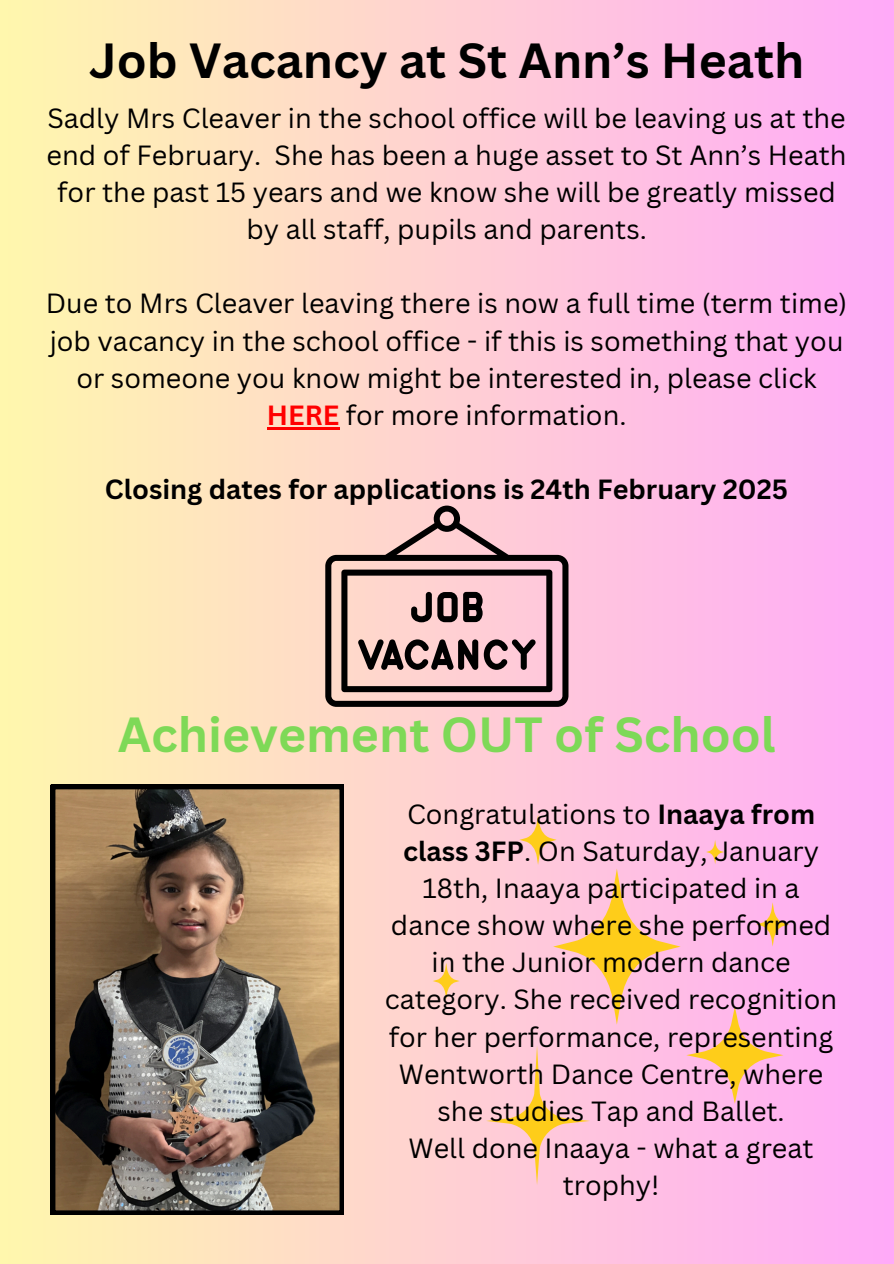
<style>
.page{position:relative;width:894px;height:1264px;background:#fff}
.page>*{position:absolute;margin:0;border:0;box-sizing:border-box;transform-origin:0 0}
.t1{font:700 48px "Canva Sans";color:#000}
.t2{font:700 48px "Canva Sans";color:#7ed957}
.t3{font:27px/37.2px "Canva Sans";color:#000;text-align:center}
.t4{font:700 27px "Canva Sans";color:#000}
.s1{font-weight:700;color:#f00}
.s2{font-weight:700}
</style>
<div class="page">
<div style="left:0;top:0;width:893px;height:1263px;background:linear-gradient(to right,#fef6ac,#ffaaf9)"></div>
<img style="left:51px;top:784px;width:292px;height:430px">
<svg style="left:686px;top:1006px;width:97px;height:97px;background:#febcbd"></svg>
<svg style="left:486px;top:1045px;width:103px;height:139px;background:#fec9c4"></svg>
<svg style="left:756px;top:902px;width:32px;height:44px"></svg>
<svg style="left:432px;top:962px;width:27px;height:37px"></svg>
<svg style="left:519px;top:814px;width:161px;height:210px;background:#fec4c3"></svg>
<svg style="left:706px;top:839px;width:18px;height:25px"></svg>
<svg style="left:325px;top:505px;width:243px;height:202px;background:#bb999a"></svg>
<hr style="left:267px;top:427px;width:72px;height:2px;background:#f00">
<h2 class="t1" style="left:89px;top:27px;width:716px">Job Vacancy at St Ann’s Heath</h2>
<p class="t3" style="left:47px;top:99px;width:801px">Sadly Mrs Cleaver in the school office will be leaving us at the end of February. She has been a huge asset to St Ann’s Heath for the past 15 years and we know she will be greatly missed by all staff, pupils and parents.</p>
<h1 class="t3" style="left:46px;top:284px;width:802px">Due to Mrs Cleaver leaving there is now a full time (term time) job vacancy in the school office - if this is something that you or someone you know might be interested in, please click <span class="s1">HERE</span> for more information.</h1>
<p class="t4" style="left:105px;top:470px;width:684px">Closing dates for applications is 24th February 2025</p>
<h1 class="t2" style="left:118px;top:701px;width:659px">Achievement OUT of School</h1>
<p class="t3" style="left:385px;top:794px;width:453px">Congratulations to <span class="s2">Inaaya from class 3FP</span>. On Saturday, January<br>18th, Inaaya participated in a dance show where she performed in the Junior modern dance category. She received recognition for her performance, representing<br>Wentworth Dance Centre, where she studies Tap and Ballet.</p>
<p class="t3" style="left:408px;top:1128px;width:406px">Well done Inaaya - what a great trophy!</p>
</div>
